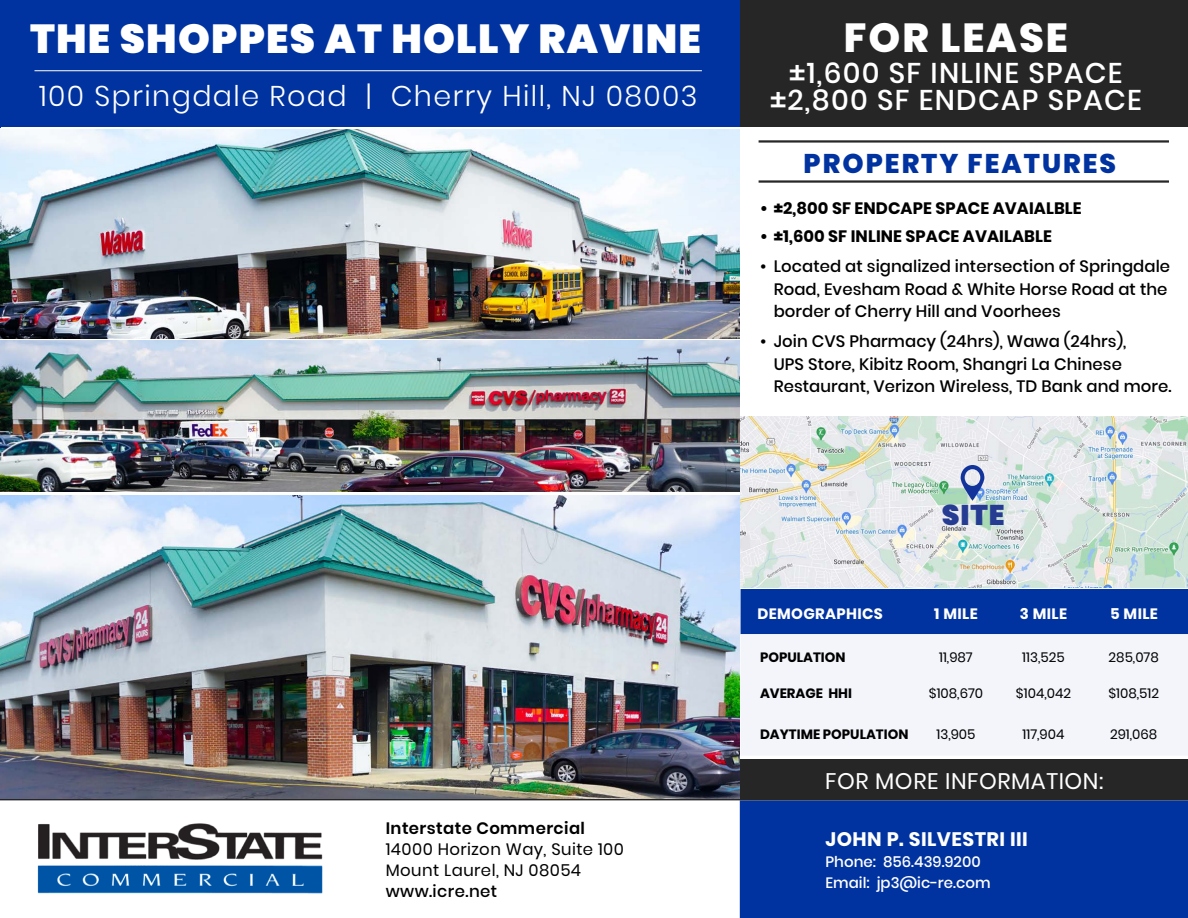
<style>
.page{position:relative;width:1188px;height:918px;background:#fff}
.page>*{position:absolute;margin:0;border:0;box-sizing:border-box;transform-origin:0 0}
.t1{font:900 40.5px "Poppins";letter-spacing:.03em;color:#fff}
.t2{font:800 40.5px "Poppins";letter-spacing:.05em;color:#fff}
.t3{font:500 28.5px/27px "Poppins";letter-spacing:.045em;color:#fff;text-align:center}
.t4{font:300 28.5px "Poppins";letter-spacing:.05em;color:#fff}
.t5{font:900 28.5px "Poppins";color:#253c92}
.t6{font:800 27px "Poppins";letter-spacing:.075em;color:#0032a0}
.t7{font:22.5px "Poppins";letter-spacing:.025em;color:#fff}
.t8{font:700 19.5px "Poppins";letter-spacing:.025em;color:#fff}
.t9{font:500 16.5px/22.5px "Poppins";letter-spacing:.005em;color:#000}
.t10{font:700 16.5px "Poppins";letter-spacing:.005em;color:#000}
.t11{font:16.5px/21px "Poppins";letter-spacing:.025em;color:#000}
.t12{font:600 16.5px "Poppins";letter-spacing:.025em;color:#000}
.t13{font:500 16.5px "Poppins";letter-spacing:.025em;color:#000}
.t14{font:500 15px/21px "Poppins";color:#fff}
.t15{font:700 15px "Poppins";letter-spacing:.025em;color:#fff}
.t16{font:13.5px "Poppins";color:#000}
.t17{font:700 13.5px "Poppins";color:#000}
</style>
<div class="page">
<div style="left:0;top:0;width:740px;height:128px;background:#0033a0"></div>
<div style="left:740px;top:0;width:448px;height:128px;background:#262626"></div>
<div style="left:740px;top:759px;width:448px;height:40px;background:#262626"></div>
<div style="left:741px;top:589px;width:447px;height:45px;background:#0033a0"></div>
<div style="left:741px;top:634px;width:447px;height:121px;background:#f3f5fb"></div>
<img style="left:37px;top:823px;width:286px;height:71px">
<div style="left:740px;top:800px;width:448px;height:118px;background:#0033a0"></div>
<hr style="left:0;top:799px;width:1188px;height:1px;background:#262626">
<hr style="left:1px;top:127px;width:1187px;height:2px;background:#fff">
<hr style="left:759px;top:180px;width:410px;height:3px;background:#272727">
<hr style="left:759px;top:140px;width:410px;height:3px;background:#272727">
<img style="left:0;top:129px;width:740px;height:209px">
<hr style="left:34px;top:70px;width:668px;height:1px;background:#fff">
<img style="left:741px;top:416px;width:447px;height:172px">
<svg style="left:961px;top:465px;width:23px;height:36px"></svg>
<img style="left:0;top:495px;width:740px;height:304px">
<img style="left:0;top:340px;width:740px;height:152px">
<h1 class="t1" style="left:30px;top:15px;width:673px">THE SHOPPES AT HOLLY RAVINE</h1>
<h2 class="t4" style="left:39px;top:80px;width:660px">100 Springdale Road | Cherry Hill, NJ 08003</h2>
<p class="t12" style="left:386px;top:819px;width:201px">Interstate Commercial</p>
<p class="t11" style="left:386px;top:839px;width:240px">14000 Horizon Way, Suite 100<br>Mount Laurel, NJ 08054</p>
<p class="t13" style="left:386px;top:882px;width:113px">www.icre.net</p>
<h1 class="t2" style="left:844px;top:14px;width:226px">FOR LEASE</h1>
<h2 class="t3" style="left:770px;top:60px;width:373px">±1,600 SF INLINE SPACE ±2,800 SF ENDCAP SPACE</h2>
<h3 class="t6" style="left:804px;top:147px;width:314px">PROPERTY FEATURES</h3>
<p class="t10" style="left:760px;top:199px;width:323px">• ±2,800 SF ENDCAPE SPACE AVAIALBLE</p>
<p class="t10" style="left:760px;top:227px;width:293px">• ±1,600 SF INLINE SPACE AVAILABLE</p>
<p class="t9" style="left:774px;top:256px;width:398px;text-indent:-13px">• Located at signalized intersection of Springdale<br>Road, Evesham Road &amp; White Horse Road at the border of Cherry Hill and Voorhees</p>
<p class="t9" style="left:774px;top:331px;width:400px;text-indent:-13px">• Join CVS Pharmacy (24hrs), Wawa (24hrs),<br>UPS Store, Kibitz Room, Shangri La Chinese<br>Restaurant, Verizon Wireless, TD Bank and more.</p>
<h2 class="t5" style="left:942px;top:499px;width:64px">SITE</h2>
<p class="t15" style="left:757px;top:605px;width:127px">DEMOGRAPHICS</p>
<p class="t15" style="left:934px;top:605px;width:45px">1 MILE</p>
<p class="t15" style="left:1020px;top:605px;width:49px">3 MILE</p>
<p class="t15" style="left:1110px;top:605px;width:49px">5 MILE</p>
<p class="t17" style="left:760px;top:649px;width:87px">POPULATION</p>
<p class="t16" style="left:939px;top:649px;width:35px">11,987</p>
<p class="t16" style="left:1022px;top:649px;width:44px">113,525</p>
<p class="t16" style="left:1109px;top:649px;width:52px">285,078</p>
<p class="t17" style="left:760px;top:686px;width:93px">AVERAGE HHI</p>
<p class="t16" style="left:929px;top:686px;width:56px">$108,670</p>
<p class="t16" style="left:1016px;top:686px;width:57px">$104,042</p>
<p class="t16" style="left:1108px;top:686px;width:52px">$108,512</p>
<p class="t17" style="left:760px;top:726px;width:150px">DAYTIME POPULATION</p>
<p class="t16" style="left:937px;top:726px;width:41px">13,905</p>
<p class="t16" style="left:1023px;top:726px;width:43px">117,904</p>
<p class="t16" style="left:1110px;top:726px;width:49px">291,068</p>
<h3 class="t7" style="left:825px;top:768px;width:280px">FOR MORE INFORMATION:</h3>
<p class="t8" style="left:826px;top:828px;width:204px">JOHN P. SILVESTRI III</p>
<p class="t14" style="left:826px;top:851px;width:167px">Phone: 856.439.9200<br>Email: jp3@ic-re.com</p>
</div>
